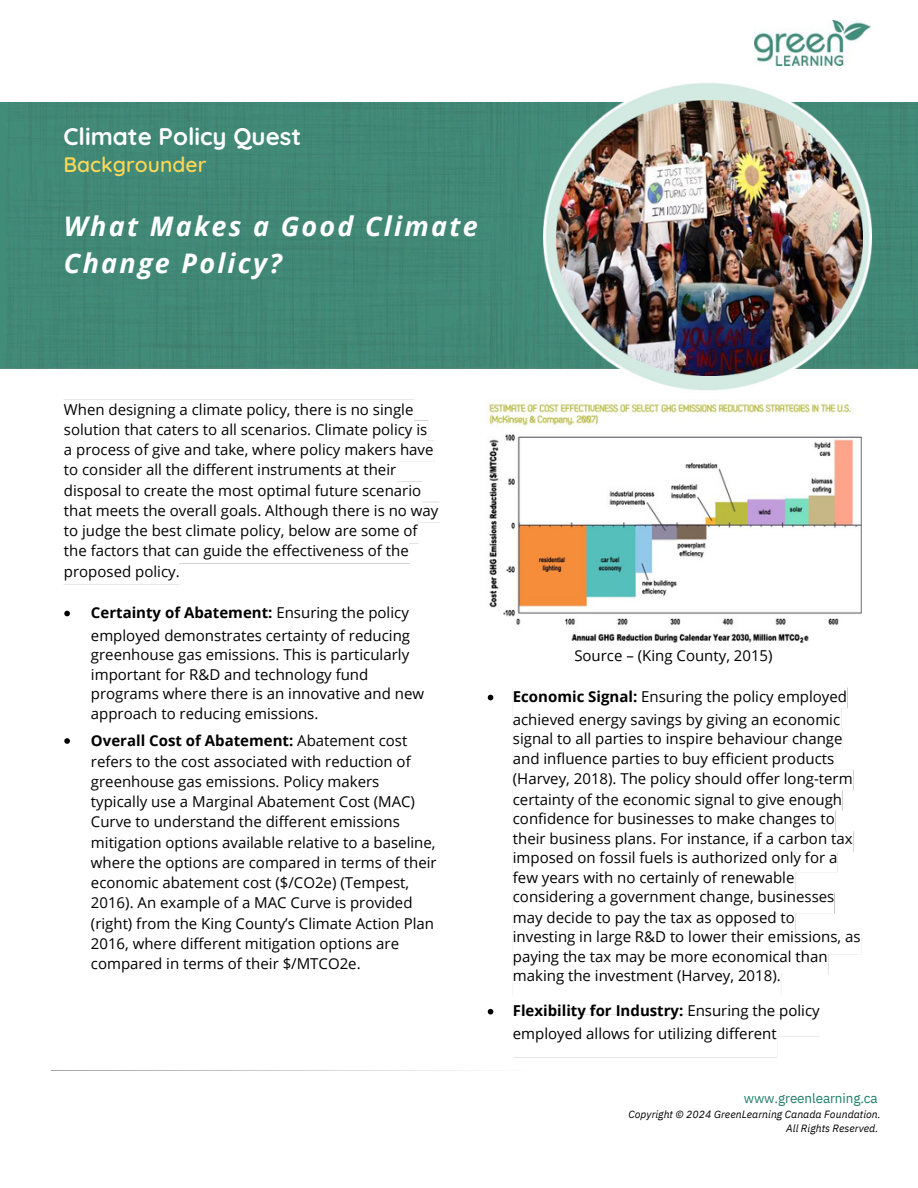
<style>
.page{position:relative;width:918px;height:1188px;background:#fff}
.page>*{position:absolute;margin:0;border:0;box-sizing:border-box;transform-origin:0 0}
.t1{font:italic 700 27px/37.2px "Open Sans";letter-spacing:.085em;color:#fff}
.t2{font:700 24px "Quicksand";color:#fff}
.t3{font:600 21px "Quicksand";color:#fcd757}
.t4{font:15px/20.2px "Open Sans";color:#000}
.t5{font:13.5px "IBM Plex Sans";letter-spacing:-.01em;color:#217e6b}
.t6{font:italic 10.5px/13.5px "IBM Plex Sans";letter-spacing:.005em;color:#000;text-align:right}
.s1{font-weight:700}
</style>
<div class="page">
<svg style="left:51px;top:1070px;width:430px;height:1px"></svg>
<img style="left:755px;top:20px;width:116px;height:45px">
<div style="left:0;top:102px;width:918px;height:267px;background:#418876"></div>
<img style="left:64px;top:399px;width:375px;height:186px">
<img style="left:489px;top:400px;width:373px;height:243px">
<img style="left:543px;top:83px;width:329px;height:308px">
<img style="left:557px;top:100px;width:306px;height:276px">
<svg style="left:64px;top:611px;width:6px;height:5px"></svg>
<svg style="left:64px;top:738px;width:6px;height:6px"></svg>
<svg style="left:488px;top:695px;width:5px;height:5px"></svg>
<svg style="left:488px;top:1009px;width:5px;height:6px"></svg>
<p class="t2" style="left:64px;top:121px;width:239px">Climate Policy Quest</p>
<h4 class="t3" style="left:64px;top:151px;width:144px">Backgrounder</h4>
<h4 class="t1" style="left:64px;top:207px;width:415px">What Makes a Good Climate<br>Change Policy?</h4>
<p class="t4" style="left:64px;top:399px;width:376px">When designing a climate policy, there is no single solution that caters to all scenarios. Climate policy is a process of give and take, where policy makers have to consider all the different instruments at their disposal to create the most optimal future scenario that meets the overall goals. Although there is no way to judge the best climate policy, below are some of the factors that can guide the effectiveness of the proposed policy.</p>
<h2 class="t4" style="left:91px;top:601px;width:321px;line-height:22.5px"><span class="s1">Certainty of Abatement:</span> Ensuring the policy employed demonstrates certainty of reducing</h2>
<h2 class="t4" style="left:91px;top:644px;width:335px;line-height:19.8px">greenhouse gas emissions. This is particularly important for R&amp;D and technology fund programs where there is an innovative and new approach to reducing emissions.</h2>
<h3 class="t4" style="left:91px;top:731px;width:326px"><span class="s1">Overall Cost of Abatement:</span> Abatement cost refers to the cost associated with reduction of greenhouse gas emissions. Policy makers typically use a Marginal Abatement Cost (MAC)<br>Curve to understand the different emissions</h3>
<h1 class="t4" style="left:91px;top:832px;width:347px">mitigation options available relative to a baseline, where the options are compared in terms of their economic abatement cost ($/CO2e) (Tempest, 2016). An example of a MAC Curve is provided (right) from the King County’s Climate Action Plan 2016, where different mitigation options are compared in terms of their $/MTCO2e.</h1>
<p class="t4" style="left:574px;top:645px;width:200px">Source – (King County, 2015)</p>
<p class="t4" style="left:513px;top:685px;width:336px;line-height:22.5px"><span class="s1">Economic Signal:</span> Ensuring the policy employed achieved energy savings by giving an economic</p>
<p class="t4" style="left:513px;top:728px;width:349px;line-height:19.8px">signal to all parties to inspire behaviour change and influence parties to buy efficient products (Harvey, 2018). The policy should offer long-term certainty of the economic signal to give enough confidence for businesses to make changes to their business plans. For instance, if a carbon tax imposed on fossil fuels is authorized only for a few years with no certainly of renewable considering a government change, businesses may decide to pay the tax as opposed to investing in large R&amp;D to lower their emissions, as paying the tax may be more economical than</p>
<h4 class="t4" style="left:513px;top:965px;width:269px">making the investment (Harvey, 2018).</h4>
<h4 class="t4" style="left:513px;top:999px;width:308px;line-height:22.5px"><span class="s1">Flexibility for Industry:</span> Ensuring the policy employed allows for utilizing different</h4>
<p class="t5" style="left:744px;top:1089px;width:136px">www.greenlearning.ca</p>
<p class="t6" style="left:628px;top:1108px;width:254px">Copyright © 2024 GreenLearning Canada Foundation.<br>All Rights Reserved.</p>
</div>
